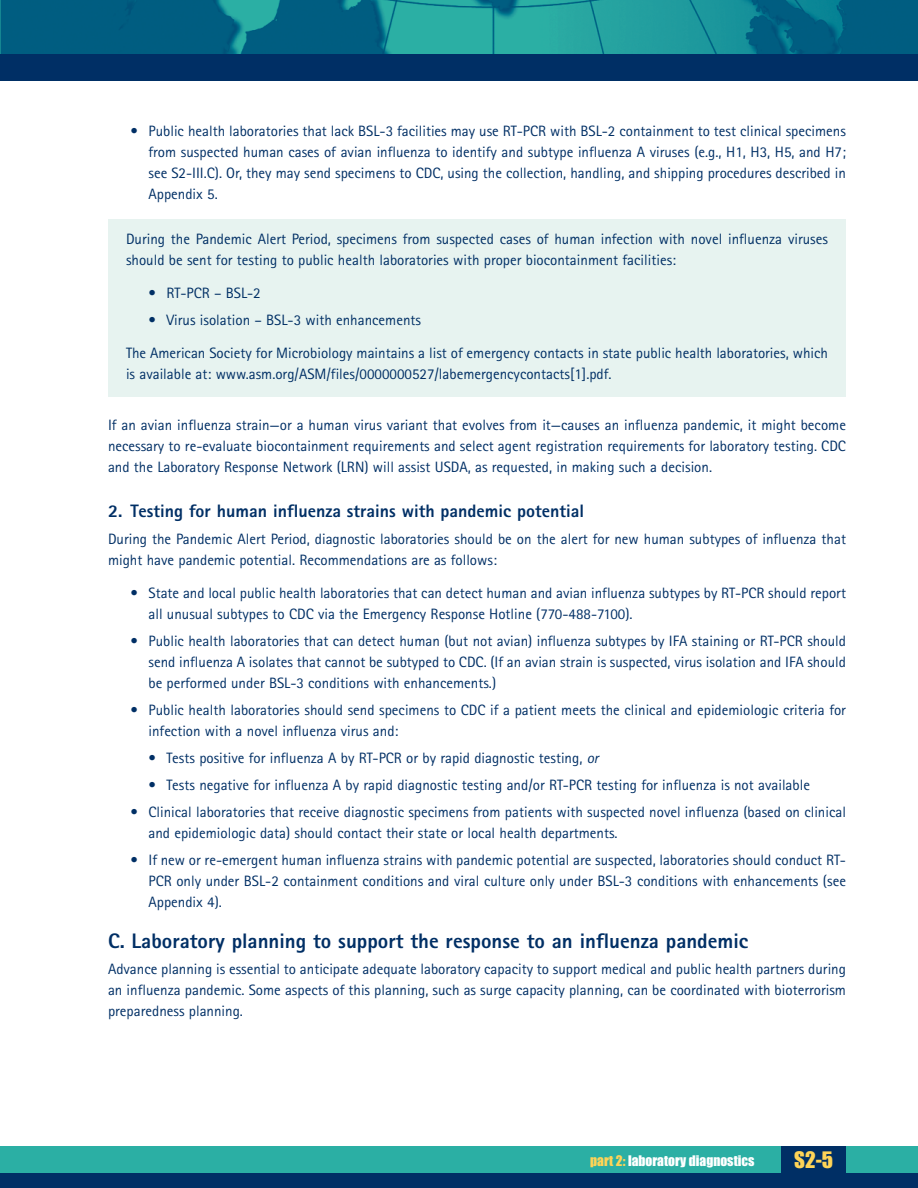
<style>
.page{position:relative;width:918px;height:1188px;background:#fff}
.page>*{position:absolute;margin:0;border:0;box-sizing:border-box;transform-origin:0 0}
.t1{font:800 21px "Rotis Sans Serif";color:#002f65}
.t2{font:21px "Impact";color:#ffd457}
.t3{font:800 18px "Rotis Sans Serif";color:#002f65}
.t4{font:15px/21px "Rotis Sans Serif";color:#002f65}
.t5{font:13.5px "Impact";color:#fff}
.s1{font-style:italic}
.s2{color:#ffd457}
</style>
<div class="page">
<div style="left:108px;top:219px;width:738px;height:178px;background:#e7f3f0"></div>
<div style="left:0;top:1173px;width:918px;height:15px;background:#002f65"></div>
<div style="left:0;top:1146px;width:918px;height:27px;background:#2bafa4"></div>
<div style="left:781px;top:1146px;width:65px;height:29px;background:#002f65"></div>
<img style="left:0;top:0;width:918px;height:54px">
<div style="left:0;top:54px;width:918px;height:27px;background:#002f65"></div>
<p class="t4" style="left:148px;top:122px;width:699px;text-align:justify;text-indent:-18px">• Public health laboratories that lack BSL-3 facilities may use RT-PCR with BSL-2 containment to test clinical specimens from suspected human cases of avian influenza to identify and subtype influenza A viruses (e.g., H1, H3, H5, and H7; see S2-III.C). Or, they may send specimens to CDC, using the collection, handling, and shipping procedures described in Appendix 5.</p>
<p class="t4" style="left:126px;top:230px;width:704px">During the Pandemic Alert Period, specimens from suspected cases of human infection with novel influenza viruses should be sent for testing to public health laboratories with proper biocontainment facilities:</p>
<p class="t4" style="left:148px;top:284px;width:114px">• RT-PCR – BSL-2</p>
<p class="t4" style="left:148px;top:311px;width:274px">• Virus isolation – BSL-3 with enhancements</p>
<p class="t4" style="left:126px;top:344px;width:704px">The American Society for Microbiology maintains a list of emergency contacts in state public health laboratories, which is available at: www.asm.org/ASM/files/0000000527/labemergencycontacts[1].pdf.</p>
<p class="t4" style="left:108px;top:416px;width:740px;text-align:justify">If an avian influenza strain—or a human virus variant that evolves from it—causes an influenza pandemic, it might become necessary to re-evaluate biocontainment requirements and select agent registration requirements for laboratory testing. CDC and the Laboratory Response Network (LRN) will assist USDA, as requested, in making such a decision.</p>
<p class="t3" style="left:108px;top:505px;width:478px">2. Testing for human influenza strains with pandemic potential</p>
<p class="t4" style="left:108px;top:530px;width:740px">During the Pandemic Alert Period, diagnostic laboratories should be on the alert for new human subtypes of influenza that might have pandemic potential. Recommendations are as follows:</p>
<p class="t4" style="left:148px;top:584px;width:699px;text-indent:-18px">• State and local public health laboratories that can detect human and avian influenza subtypes by RT-PCR should report all unusual subtypes to CDC via the Emergency Response Hotline (770-488-7100).</p>
<p class="t4" style="left:148px;top:632px;width:699px;text-align:justify;text-indent:-18px">• Public health laboratories that can detect human (but not avian) influenza subtypes by IFA staining or RT-PCR should send influenza A isolates that cannot be subtyped to CDC. (If an avian strain is suspected, virus isolation and IFA should be performed under BSL-3 conditions with enhancements.)</p>
<p class="t4" style="left:148px;top:701px;width:699px;text-indent:-18px">• Public health laboratories should send specimens to CDC if a patient meets the clinical and epidemiologic criteria for infection with a novel influenza virus and:</p>
<p class="t4" style="left:148px;top:749px;width:452px">• Tests positive for influenza A by RT-PCR or by rapid diagnostic testing, <span class="s1">or</span></p>
<p class="t4" style="left:149px;top:776px;width:663px">• Tests negative for influenza A by rapid diagnostic testing and/or RT-PCR testing for influenza is not available</p>
<p class="t4" style="left:149px;top:803px;width:699px;text-indent:-18px">• Clinical laboratories that receive diagnostic specimens from patients with suspected novel influenza (based on clinical and epidemiologic data) should contact their state or local health departments.</p>
<p class="t4" style="left:149px;top:851px;width:699px;text-align:justify;text-indent:-18px">• If new or re-emergent human influenza strains with pandemic potential are suspected, laboratories should conduct RT-PCR only under BSL-2 containment conditions and viral culture only under BSL-3 conditions with enhancements (see Appendix 4).</p>
<h1 class="t1" style="left:108px;top:933px;width:642px">C. Laboratory planning to support the response to an influenza pandemic</h1>
<p class="t4" style="left:108px;top:960px;width:740px;text-align:justify">Advance planning is essential to anticipate adequate laboratory capacity to support medical and public health partners during an influenza pandemic. Some aspects of this planning, such as surge capacity planning, can be coordinated with bioterrorism preparedness planning.</p>
<p class="t5" style="left:590px;top:1157px;width:166px"><span class="s2">part 2:</span> laboratory diagnostics</p>
<h1 class="t2" style="left:794px;top:1153px;width:40px">S2-5</h1>
</div>
